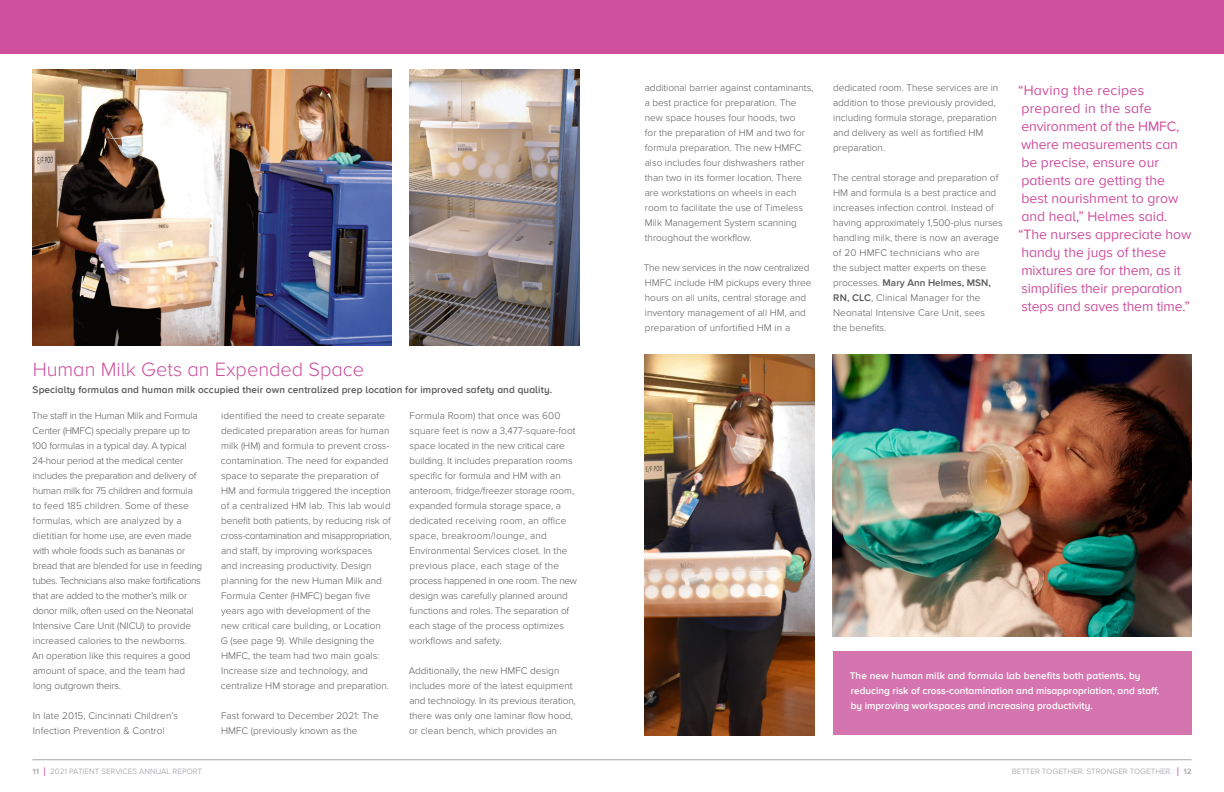
<style>
.page{position:relative;width:1224px;height:792px;background:#fff}
.page>*{position:absolute;margin:0;border:0;box-sizing:border-box;transform-origin:0 0}
.t1{font:300 20px "Proxima Nova A";color:#cd4f9d}
.t2{font:14px/18px "Proxima Nova A";color:#cd4f9d;text-align:justify}
.t3{font:14px "Proxima Nova A";letter-spacing:.02em;color:#cd4f9d}
.t4{font:300 10px/15px "Proxima Nova";color:#57585a}
.t5{font:300 10px/15px "Proxima Nova";letter-spacing:-.02em;color:#57585a}
.t6{font:600 10px "Proxima Nova A";color:#fff}
.t7{font:600 10px "Proxima Nova A";letter-spacing:.01em;color:#57585a}
.t8{font:300 10px "Proxima Nova";letter-spacing:-.03em;color:#57585a}
.t9{font:8px "Proxima Nova A";color:#b2b3b7}
.t10{font:700 8px "Proxima Nova A";color:#b2b3b7}
.s1{font-weight:600}
.s2{font-weight:700}
.s3{font-weight:300;font-size:13px;color:#cd4f9d}
</style>
<div class="page">
<div style="left:0;top:0;width:1224px;height:53px;background:#cd4f9d"></div>
<hr style="left:32px;top:759px;width:1160px;height:1px;background:#a8a9ad">
<img style="left:33px;top:69px;width:358px;height:277px">
<div style="left:833px;top:651px;width:358px;height:84px;background:#d575af"></div>
<img style="left:645px;top:354px;width:170px;height:381px">
<img style="left:833px;top:354px;width:358px;height:282px">
<img style="left:409px;top:69px;width:170px;height:277px">
<p class="t1" style="left:33px;top:358px;width:333px">Human Milk Gets an Expended Space</p>
<p class="t5" style="left:32px;top:409px;width:172px">The staff in the Human Milk and Formula Center (HMFC) specially prepare up to 100 formulas in a typical day. A typical 24-hour period at the medical center includes the preparation and delivery of human milk for 75 children and formula to feed 185 children. Some of these formulas, which are analyzed by a dietitian for home use, are even made with whole foods such as bananas or bread that are blended for use in feeding tubes. Technicians also make fortifications that are added to the mother’s milk or donor milk, often used on the Neonatal Intensive Care Unit (NICU) to provide increased calories to the newborns.<br>An operation like this requires a good amount of space, and the team had long outgrown theirs.</p>
<p class="t4" style="left:33px;top:709px;width:147px">In late 2015, Cincinnati Children’s</p>
<p class="t4" style="left:33px;top:724px;width:133px">Infection Prevention &amp; Control</p>
<p class="t7" style="left:33px;top:384px;width:521px">Specialty formulas and human milk occupied their own centralized prep location for improved safety and quality.</p>
<p class="t4" style="left:410px;top:409px;width:167px">Formula Room) that once was 600 square feet is now a 3,477-square-foot space located in the new critical care building. It includes preparation rooms specific for formula and HM with an</p>
<p class="t4" style="left:409px;top:484px;width:166px">anteroom, fridge/freezer storage room, expanded formula storage space, a dedicated receiving room, an office space, breakroom/lounge, and</p>
<p class="t4" style="left:410px;top:544px;width:159px">Environmental Services closet. In the previous place, each stage of the</p>
<p class="t4" style="left:409px;top:574px;width:169px">process happened in one room. The new design was carefully planned around functions and roles. The separation of each stage of the process optimizes workflows and safety.</p>
<p class="t4" style="left:409px;top:664px;width:169px">Additionally, the new HMFC design includes more of the latest equipment and technology. In its previous iteration, there was only one laminar flow hood, or clean bench, which provides an</p>
<p class="t4" style="left:221px;top:409px;width:170px">identified the need to create separate dedicated preparation areas for human milk (HM) and formula to prevent cross-</p>
<p class="t4" style="left:221px;top:454px;width:171px">contamination. The need for expanded space to separate the preparation of<br>HM and formula triggered the inception</p>
<p class="t4" style="left:221px;top:499px;width:171px">of a centralized HM lab. This lab would benefit both patients, by reducing risk of</p>
<p class="t8" style="left:221px;top:530px;width:172px">cross-contamination and misappropriation,</p>
<p class="t4" style="left:221px;top:544px;width:163px">and staff, by improving workspaces and increasing productivity. Design planning for the new Human Milk and Formula Center (HMFC) began five years ago with development of the new critical care building, or Location G (see page 9). While designing the HMFC, the team had two main goals:<br>Increase size and technology, and</p>
<p class="t4" style="left:221px;top:679px;width:170px">centralize HM storage and preparation.</p>
<p class="t4" style="left:221px;top:709px;width:159px">Fast forward to December 2021: The<br>HMFC (previously known as the</p>
<p class="t4" style="left:645px;top:81px;width:170px">additional barrier against contaminants, a best practice for preparation. The new space houses four hoods, two<br>for the preparation of HM and two for formula preparation. The new HMFC also includes four dishwashers rather than two in its former location. There are workstations on wheels in each room to facilitate the use of Timeless Milk Management System scanning throughout the workflow.</p>
<p class="t4" style="left:644px;top:261px;width:169px">The new services in the now centralized HMFC include HM pickups every three hours on all units, central storage and inventory management of all HM, and preparation of unfortified HM in a</p>
<p class="t4" style="left:833px;top:81px;width:167px">dedicated room. These services are in addition to those previously provided, including formula storage, preparation and delivery as well as fortified HM preparation.</p>
<p class="t4" style="left:832px;top:171px;width:172px">The central storage and preparation of HM and formula is a best practice and increases infection control. Instead of having approximately 1,500-plus nurses handling milk, there is now an average of 20 HMFC technicians who are</p>
<p class="t4" style="left:833px;top:261px;width:159px">the subject matter experts on these processes. <span class="s1">Mary Ann Helmes, MSN,<br>RN, CLC</span>, Clinical Manager for the</p>
<p class="t4" style="left:833px;top:306px;width:154px">Neonatal Intensive Care Unit, sees</p>
<p class="t4" style="left:833px;top:321px;width:55px">the benefits.</p>
<p class="t3" style="left:1018px;top:82px;width:128px">“Having the recipes</p>
<p class="t3" style="left:1021px;top:100px;width:132px">prepared in the safe</p>
<p class="t2" style="left:1021px;top:117px;width:160px">environment of the HMFC, where measurements can be precise, ensure our</p>
<p class="t2" style="left:1018px;top:171px;width:175px;text-align:left">patients are getting the best nourishment to grow and heal,” Helmes said. “The nurses appreciate how handy the jugs of these mixtures are for them, as it simplifies their preparation steps and saves them time.”</p>
<p class="t6" style="left:850px;top:670px;width:292px">The new human milk and formula lab benefits both patients, by</p>
<p class="t6" style="left:851px;top:685px;width:310px">reducing risk of cross-contamination and misappropriation, and staff,</p>
<p class="t6" style="left:851px;top:700px;width:244px">by improving workspaces and increasing productivity.</p>
<p class="t9" style="left:32px;top:767px;width:171px"><span class="s2">11</span> <span class="s3">I</span> 2021 PATIENT SERVICES ANNUAL REPORT</p>
<p class="t10" style="left:1184px;top:767px;width:10px">12</p>
<p class="t9" style="left:1012px;top:767px;width:169px">BETTER TOGETHER. STRONGER TOGETHER. <span class="s3">I</span></p>
</div>
